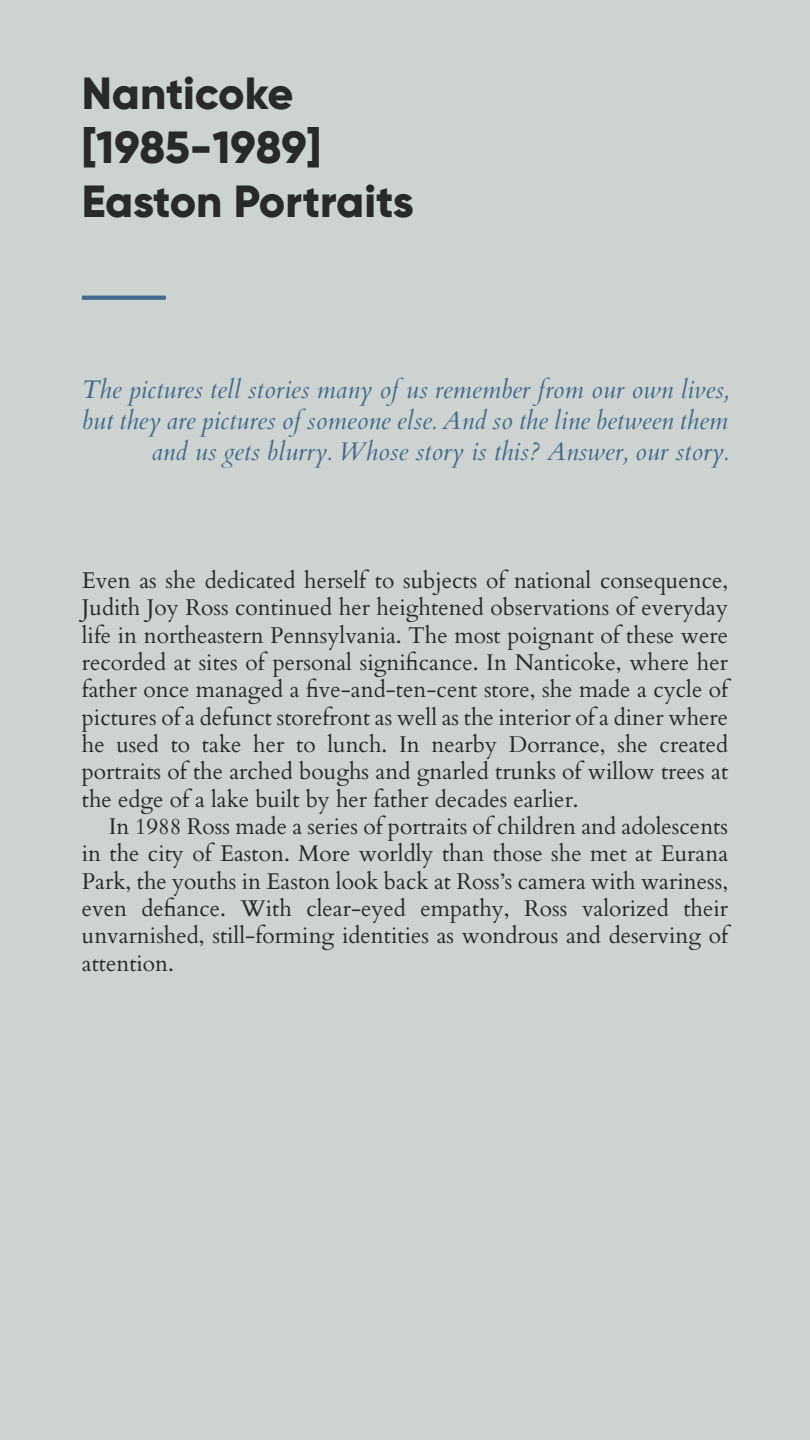
<style>
.page{position:relative;width:810px;height:1440px;background:#cdd3d1}
.page>*{position:absolute;margin:0;border:0;box-sizing:border-box;transform-origin:0 0}
.t1{font:800 45px/54px "Gilroy";color:#27292b}
.t2{font:italic 25.5px/30.6px "Cardo";color:#426a8c;text-align:right}
.t3{font:22.8px/27.4px "Cardo";color:#27292b;text-align:justify}
</style>
<div class="page">
<svg style="left:82px;top:296px;width:84px;height:4px"></svg>
<h1 class="t1" style="left:82px;top:66px;width:334px">Nanticoke [1985-1989]<br>Easton Portraits</h1>
<p class="t2" style="left:82px;top:374px;width:648px">The pictures tell stories many of us remember from our own lives, but they are pictures of someone else. And so the line between them and us gets blurry. Whose story is this? Answer, our story.</p>
<p class="t3" style="left:82px;top:565px;width:648px">Even as she dedicated herself to subjects of national consequence, Judith Joy Ross continued her heightened observations of everyday life in northeastern Pennsylvania. The most poignant of these were recorded at sites of personal significance. In Nanticoke, where her father once managed a five-and-ten-cent store, she made a cycle of pictures of a defunct storefront as well as the interior of a diner where he used to take her to lunch. In nearby Dorrance, she created portraits of the arched boughs and gnarled trunks of willow trees at the edge of a lake built by her father decades earlier.</p>
<p class="t3" style="left:82px;top:811px;width:648px;text-indent:27px">In 1988 Ross made a series of portraits of children and adolescents in the city of Easton. More worldly than those she met at Eurana Park, the youths in Easton look back at Ross’s camera with wariness, even defiance. With clear-eyed empathy, Ross valorized their unvarnished, still-forming identities as wondrous and deserving of attention.</p>
</div>
